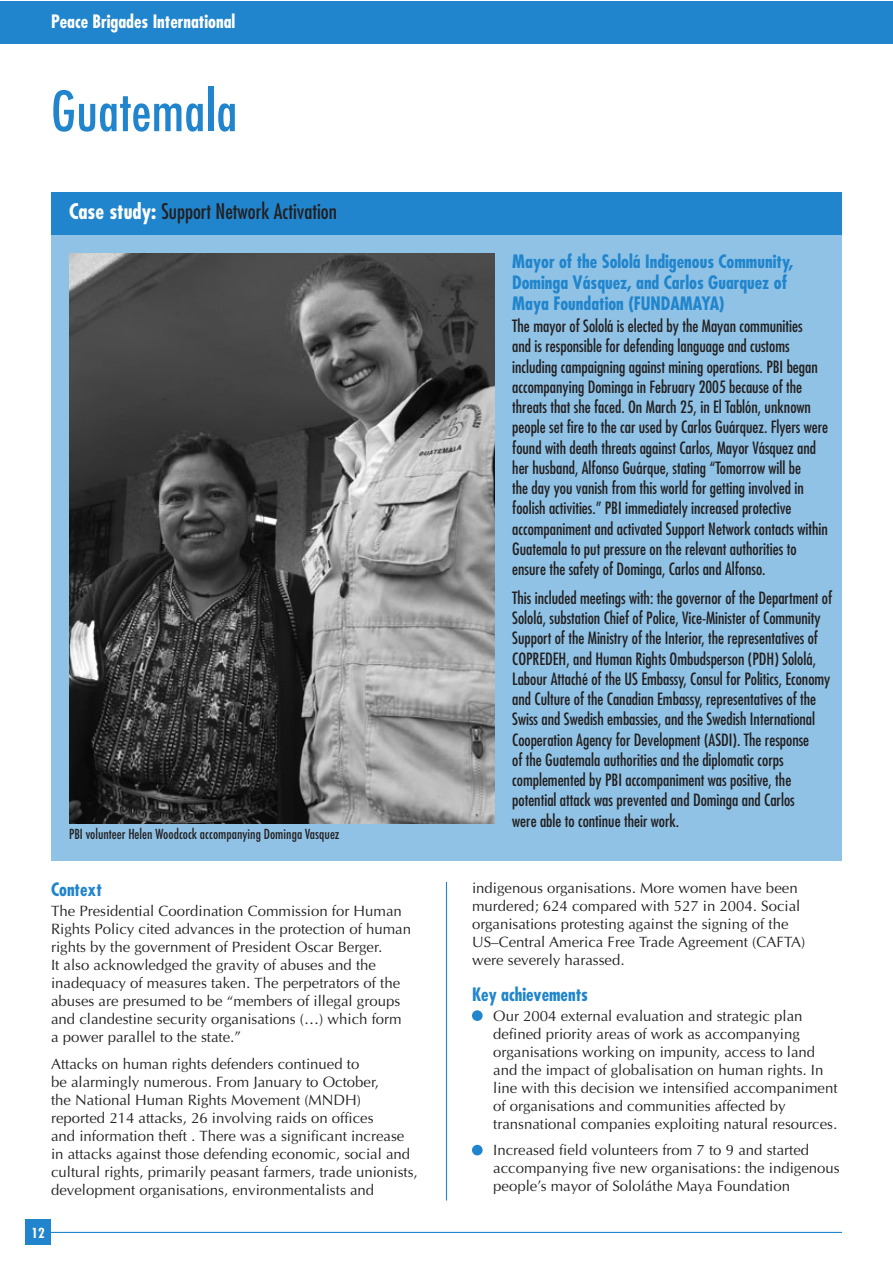
<style>
.page{position:relative;width:893px;height:1263px;background:#fff}
.page>*{position:absolute;margin:0;border:0;box-sizing:border-box;transform-origin:0 0}
.t1{font:500 condensed 54px "Futura";color:#2085cc}
.t2{font:condensed 21px "Futura";color:#231f20}
.t3{font:700 condensed 18px/21px "Futura";color:#2085cc}
.t4{font:700 condensed 18px "Futura";color:#fff}
.t5{font:condensed 16.5px/20.2px "Futura";color:#231f20}
.t6{font:15px/18px "Optima";color:#231f20}
.t7{font:500 condensed 13.5px "Futura";color:#231f20}
.t8{font:700 condensed 13.5px "Futura";color:#fff}
.s1{font-weight:700;color:#fff}
</style>
<div class="page">
<hr style="left:446px;top:86px;width:1px;height:1114px;background:#2085cc">
<div style="left:0;top:1px;width:893px;height:43px;background:#2085cc"></div>
<hr style="left:51px;top:1232px;width:791px;height:1px;background:#2085cc">
<div style="left:26px;top:1220px;width:25px;height:25px;background:#2085cc"></div>
<div style="left:472px;top:1145px;width:11px;height:10px;background:#2085cc;border-radius:50%"></div>
<div style="left:472px;top:1010px;width:11px;height:11px;background:#2085cc;border-radius:50%"></div>
<div style="left:51px;top:86px;width:791px;height:795px;background:#fff"></div>
<div style="left:51px;top:193px;width:791px;height:667px;background:#8fc2e5"></div>
<div style="left:51px;top:193px;width:791px;height:42px;background:#2085cc"></div>
<img style="left:69px;top:253px;width:425px;height:570px">
<p class="t4" style="left:51px;top:13px;width:186px">Peace Brigades International</p>
<h1 class="t1" style="left:51px;top:86px;width:188px">Guatemala</h1>
<h2 class="t2" style="left:69px;top:202px;width:269px"><span class="s1">Case study:</span> Support Network Activation</h2>
<p class="t7" style="left:69px;top:827px;width:272px">PBI volunteer Helen Woodcock accompanying Dominga Vasquez</p>
<p class="t3" style="left:51px;top:880px;width:52px">Context</p>
<p class="t6" style="left:51px;top:904px;width:362px">The Presidential Coordination Commission for Human Rights Policy cited advances in the protection of human rights by the government of President Oscar Berger.<br>It also acknowledged the gravity of abuses and the inadequacy of measures taken. The perpetrators of the abuses are presumed to be “members of illegal groups and clandestine security organisations (…) which form a power parallel to the state.”</p>
<p class="t6" style="left:51px;top:1056px;width:368px">Attacks on human rights defenders continued to<br>be alarmingly numerous. From January to October,<br>the National Human Rights Movement (MNDH) reported 214 attacks, 26 involving raids on offices<br>and information theft . There was a significant increase in attacks against those defending economic, social and cultural rights, primarily peasant farmers, trade unionists, development organisations, environmentalists and</p>
<p class="t8" style="left:32px;top:1227px;width:15px">12</p>
<p class="t3" style="left:512px;top:252px;width:283px">Mayor of the Sololá Indigenous Community,<br>Dominga Vásquez, and Carlos Guarquez of<br>Maya Foundation (FUNDAMAYA)</p>
<p class="t5" style="left:512px;top:317px;width:317px">The mayor of Sololá is elected by the Mayan communities<br>and is responsible for defending language and customs including campaigning against mining operations. PBI began accompanying Dominga in February 2005 because of the threats that she faced. On March 25, in El Tablón, unknown people set fire to the car used by Carlos Guárquez. Flyers were found with death threats against Carlos, Mayor Vásquez and her husband, Alfonso Guárque, stating “Tomorrow will be<br>the day you vanish from this world for getting involved in foolish activities.” PBI immediately increased protective accompaniment and activated Support Network contacts within Guatemala to put pressure on the relevant authorities to ensure the safety of Dominga, Carlos and Alfonso.</p>
<p class="t5" style="left:512px;top:589px;width:321px">This included meetings with: the governor of the Department of Sololá, substation Chief of Police, Vice-Minister of Community Support of the Ministry of the Interior, the representatives of COPREDEH, and Human Rights Ombudsperson (PDH) Sololá, Labour Attaché of the US Embassy, Consul for Politics, Economy and Culture of the Canadian Embassy, representatives of the Swiss and Swedish embassies, and the Swedish International Cooperation Agency for Development (ASDI). The response<br>of the Guatemala authorities and the diplomatic corps complemented by PBI accompaniment was positive, the potential attack was prevented and Dominga and Carlos<br>were able to continue their work.</p>
<p class="t6" style="left:472px;top:880px;width:335px">indigenous organisations. More women have been murdered; 624 compared with 527 in 2004. Social organisations protesting against the signing of the US–Central America Free Trade Agreement (CAFTA) were severely harassed.</p>
<p class="t3" style="left:472px;top:985px;width:118px">Key achievements</p>
<p class="t6" style="left:493px;top:1008px;width:346px">Our 2004 external evaluation and strategic plan defined priority areas of work as accompanying organisations working on impunity, access to land and the impact of globalisation on human rights. In line with this decision we intensified accompaniment of organisations and communities affected by transnational companies exploiting natural resources.</p>
<p class="t6" style="left:493px;top:1143px;width:348px">Increased field volunteers from 7 to 9 and started accompanying five new organisations: the indigenous people’s mayor of Sololáthe Maya Foundation</p>
</div>
